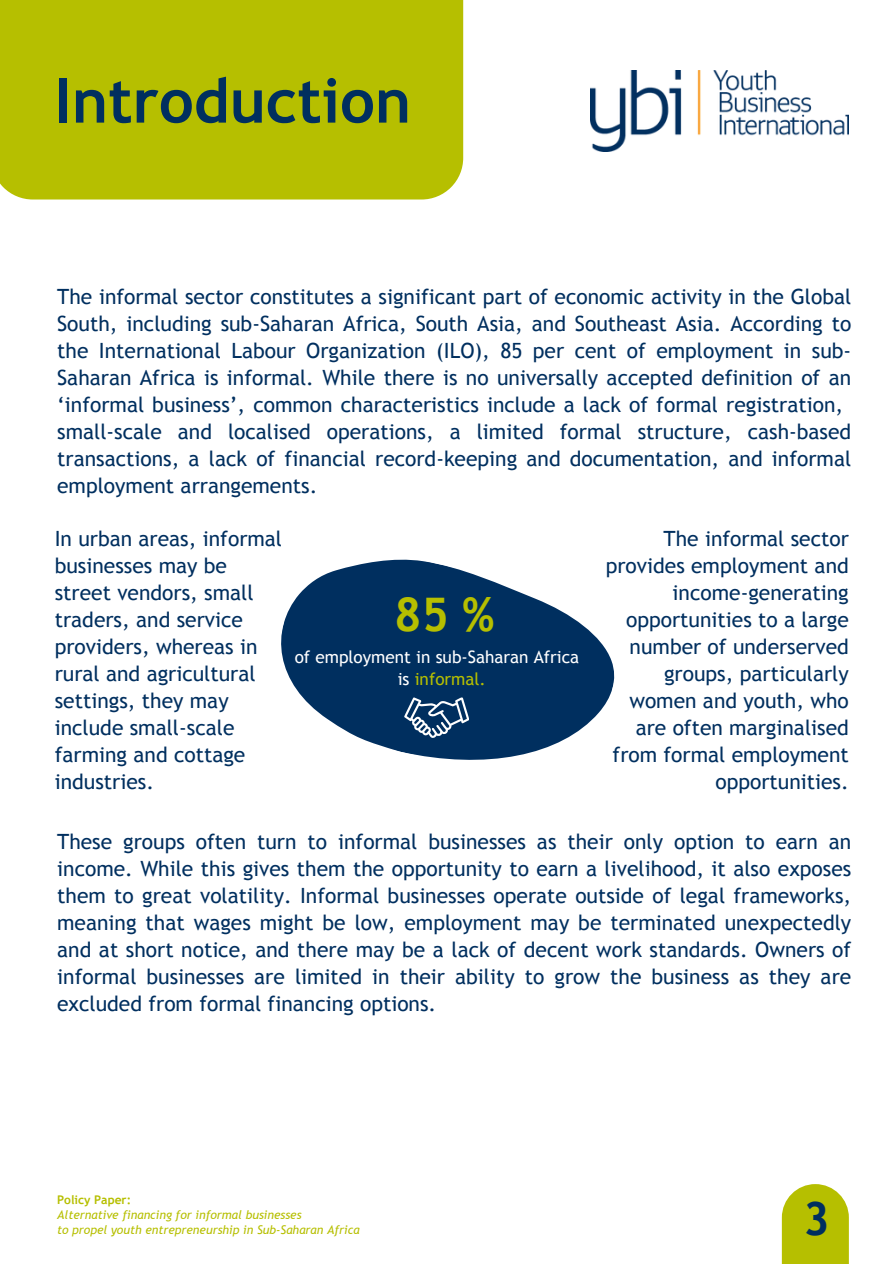
<style>
.page{position:relative;width:894px;height:1264px;background:#fff}
.page>*{position:absolute;margin:0;border:0;box-sizing:border-box;transform-origin:0 0}
.t1{font:700 61.5px "Trebuchet MS";color:#002f5f}
.t2{font:700 46.35px "Trebuchet MS";color:#b6bf00}
.t3{font:700 45.75px "Trebuchet MS";color:#002f5f}
.t4{font:21px/27px "Trebuchet MS";color:#002f5f}
.t5{font:17.1px/21.5px "Trebuchet MS";color:#fff;text-align:center}
.t6{font:italic 12px "Trebuchet MS";color:#b6bf00}
.t7{font:700 12px "Trebuchet MS";color:#b6bf00}
.s1{color:#b6bf00}
</style>
<div class="page">
<div style="left:781px;top:1184px;width:67px;height:79px;background:#b6bf00"></div>
<div style="left:0;top:0;width:463px;height:199px;background:#b6bf00"></div>
<img style="left:590px;top:71px;width:258px;height:81px">
<svg style="left:281px;top:559px;width:334px;height:201px;fill:#002f5f"></svg>
<svg style="left:402px;top:693px;width:68px;height:48px;background:#365b80"></svg>
<h3 class="t1" style="left:55px;top:65px;width:358px">Introduction</h3>
<p class="t4" style="left:57px;top:283px;width:795px">The informal sector constitutes a significant part of economic activity in the Global South, including sub-Saharan Africa, South Asia, and Southeast Asia. According to the International Labour Organization (ILO), 85 per cent of employment in sub-Saharan Africa is informal. While there is no universally accepted definition of an ‘informal business’, common characteristics include a lack of formal registration, small-scale and localised operations, a limited formal structure, cash-based transactions, a lack of financial record-keeping and documentation, and informal employment arrangements.</p>
<p class="t4" style="left:55px;top:525px;width:229px">In urban areas, informal businesses may be street vendors, small traders, and service providers, whereas in rural and agricultural settings, they may include small-scale farming and cottage industries.</p>
<p class="t4" style="left:605px;top:525px;width:244px;text-align:right">The informal sector provides employment and income-generating opportunities to a large number of underserved groups, particularly women and youth, who are often marginalised from formal employment opportunities.</p>
<h3 class="t2" style="left:394px;top:587px;width:101px">85 %</h3>
<h2 class="t5" style="left:294px;top:646px;width:286px">of employment in sub-Saharan Africa is <span class="s1">informal.</span></h2>
<p class="t4" style="left:57px;top:827px;width:795px;text-align:justify">These groups often turn to informal businesses as their only option to earn an income. While this gives them the opportunity to earn a livelihood, it also exposes them to great volatility. Informal businesses operate outside of legal frameworks, meaning that wages might be low, employment may be terminated unexpectedly and at short notice, and there may be a lack of decent work standards. Owners of informal businesses are limited in their ability to grow the business as they are excluded from formal financing options.</p>
<h3 class="t7" style="left:57px;top:1192px;width:75px">Policy Paper:</h3>
<h3 class="t6" style="left:57px;top:1207px;width:246px">Alternative financing for informal businesses</h3>
<p class="t6" style="left:57px;top:1222px;width:304px">to propel youth entrepreneurship in Sub-Saharan Africa</p>
<h4 class="t3" style="left:802px;top:1191px;width:28px">3</h4>
</div>
